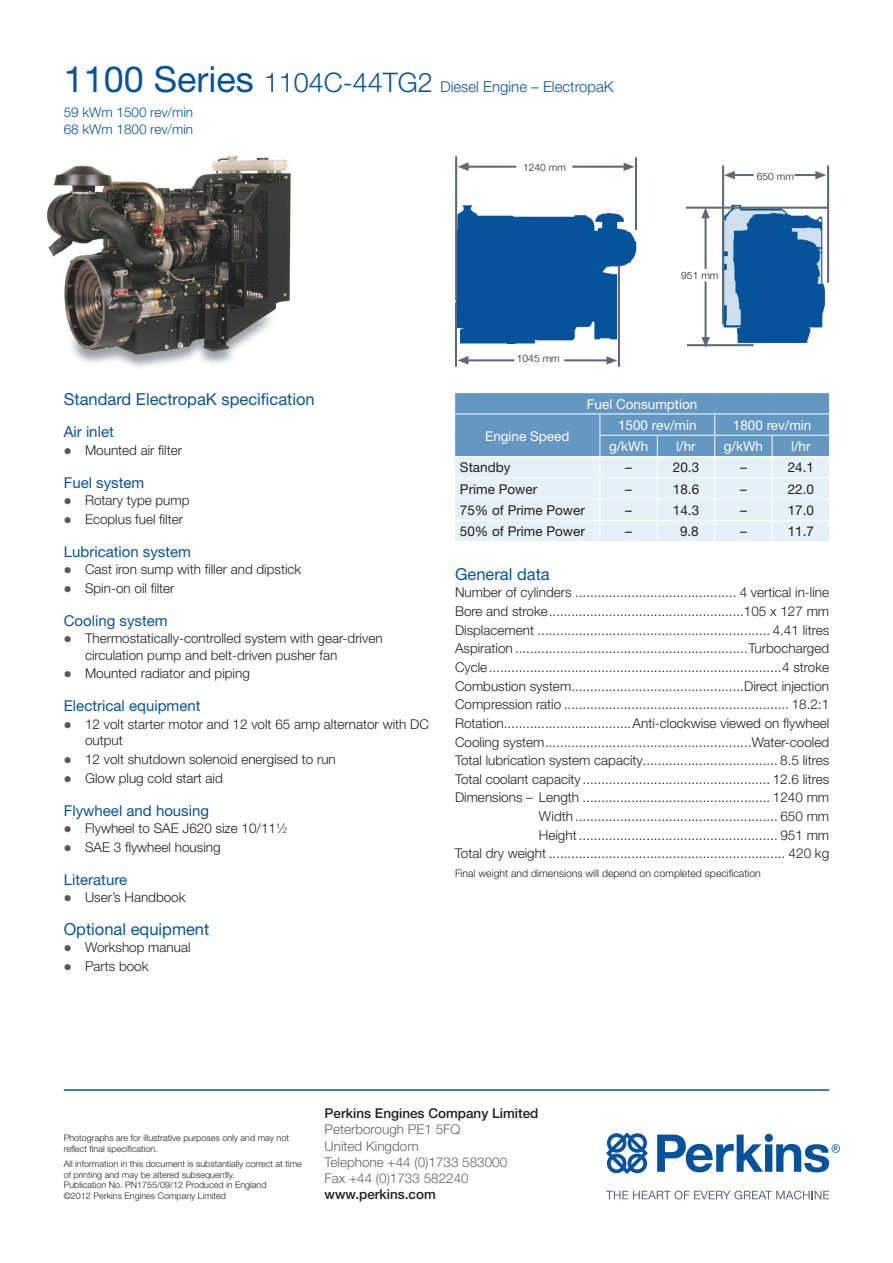
<style>
.page{position:relative;width:893px;height:1263px;background:#fff}
.page>*{position:absolute;margin:0;border:0;box-sizing:border-box;transform-origin:0 0}
.t1{font:16.5px "Helvetica Neue";color:#06539b}
.t2{font:15px "Helvetica Neue";color:#06539b}
.t3{font:300 15px "Helvetica Neue";color:#06539b}
.t4{font:300 13.5px/18.6px "Helvetica Neue";color:#231f20}
.t5{font:13.5px "Helvetica Neue";color:#231f20}
.t6{font:300 13.5px/16.2px "Helvetica Neue";color:#636366}
.t7{font:13.5px "Helvetica Neue";color:#fff}
.t8{font:500 13.5px "Helvetica Neue";color:#231f20}
.t9{font:300 13.5px/16.5px "Helvetica Neue";color:#06539b}
.t10{font:300 10.5px "Helvetica Neue";color:#231f20}
.t11{font:300 10.2px "Helvetica Neue";color:#231f20}
.t12{font:300 9px/10.8px "Helvetica Neue";color:#231f20}
.s1{font-weight:400;font-size:36px}
.s2{font-size:27px}
.s3{color:#57585a}
.s4{font-size:7.8px}
</style>
<div class="page">
<svg style="left:606px;top:1190px;width:223px;height:9px"></svg>
<svg style="left:606px;top:1132px;width:42px;height:42px"></svg>
<svg style="left:657px;top:1134px;width:183px;height:38px"></svg>
<img style="left:46px;top:155px;width:245px;height:212px">
<hr style="left:64px;top:1089px;width:765px;height:2px;background:#06539b">
<svg style="left:454px;top:393px;width:376px;height:148px;background:#b2cce2"></svg>
<img style="left:455px;top:195px;width:375px;height:152px">
<svg style="left:624px;top:163px;width:11px;height:8px"></svg>
<svg style="left:458px;top:162px;width:11px;height:9px"></svg>
<svg style="left:606px;top:356px;width:11px;height:9px"></svg>
<svg style="left:458px;top:356px;width:11px;height:9px"></svg>
<hr style="left:635px;top:157px;width:2px;height:73px;background:#5d6a71">
<hr style="left:455px;top:156px;width:2px;height:145px;background:#5d6a71">
<hr style="left:462px;top:166px;width:54px;height:2px;background:#5d6a71">
<hr style="left:572px;top:166px;width:58px;height:2px;background:#5d6a71">
<hr style="left:455px;top:303px;width:2px;height:64px;background:#5d6a71">
<hr style="left:618px;top:265px;width:2px;height:102px;background:#5d6a71">
<hr style="left:468px;top:359px;width:46px;height:2px;background:#5d6a71">
<hr style="left:564px;top:359px;width:45px;height:2px;background:#5d6a71">
<svg style="left:815px;top:171px;width:11px;height:8px"></svg>
<svg style="left:701px;top:209px;width:9px;height:9px"></svg>
<svg style="left:702px;top:337px;width:8px;height:11px"></svg>
<svg style="left:724px;top:171px;width:11px;height:8px"></svg>
<hr style="left:687px;top:344px;width:67px;height:2px;background:#5d6a71">
<hr style="left:686px;top:207px;width:141px;height:2px;background:#5d6a71">
<hr style="left:705px;top:214px;width:2px;height:55px;background:#5d6a71">
<hr style="left:705px;top:282px;width:2px;height:55px;background:#5d6a71">
<hr style="left:827px;top:165px;width:2px;height:118px;background:#5d6a71">
<hr style="left:722px;top:165px;width:2px;height:159px;background:#5d6a71">
<hr style="left:731px;top:174px;width:23px;height:2px;background:#5d6a71">
<hr style="left:794px;top:174px;width:25px;height:2px;background:#5d6a71">
<p class="t3" style="left:64px;top:78px;width:551px"><span class="s1">1100 Series</span> <span class="s2">1104C-44TG2</span> Diesel Engine – ElectropaK</p>
<p class="t9" style="left:64px;top:104px;width:131px">59 kWm 1500 rev/min<br>68 kWm 1800 rev/min</p>
<p class="t11" style="left:523px;top:161px;width:44px">1240 mm</p>
<p class="t11" style="left:517px;top:352px;width:44px">1045 mm</p>
<p class="t11" style="left:681px;top:269px;width:39px">951 mm</p>
<p class="t11" style="left:757px;top:170px;width:39px">650 mm</p>
<p class="t1" style="left:64px;top:390px;width:252px">Standard ElectropaK specification</p>
<p class="t2" style="left:64px;top:423px;width:51px">Air inlet</p>
<p class="t4" style="left:64px;top:440px;width:120px"><span class="s3">●</span> Mounted air filter</p>
<p class="t2" style="left:64px;top:473px;width:82px">Fuel system</p>
<p class="t4" style="left:64px;top:491px;width:127px"><span class="s3">●</span> Rotary type pump</p>
<p class="t4" style="left:64px;top:509px;width:121px"><span class="s3">●</span> Ecoplus fuel filter</p>
<p class="t2" style="left:64px;top:542px;width:129px">Lubrication system</p>
<p class="t4" style="left:64px;top:560px;width:239px"><span class="s3">●</span> Cast iron sump with filler and dipstick</p>
<p class="t4" style="left:64px;top:578px;width:112px"><span class="s3">●</span> Spin-on oil filter</p>
<p class="t2" style="left:64px;top:611px;width:105px">Cooling system</p>
<p class="t4" style="left:85px;top:630px;width:299px;line-height:16.5px;text-indent:-21px"><span class="s3">●</span> Thermostatically-controlled system with gear-driven circulation pump and belt-driven pusher fan</p>
<p class="t4" style="left:64px;top:664px;width:188px"><span class="s3">●</span> Mounted radiator and piping</p>
<p class="t2" style="left:64px;top:697px;width:138px">Electrical equipment</p>
<p class="t4" style="left:85px;top:715px;width:345px;line-height:16.5px;text-indent:-21px"><span class="s3">●</span> 12 volt starter motor and 12 volt 65 amp alternator with DC output</p>
<p class="t4" style="left:64px;top:749px;width:274px"><span class="s3">●</span> 12 volt shutdown solenoid energised to run</p>
<p class="t4" style="left:64px;top:768px;width:161px"><span class="s3">●</span> Glow plug cold start aid</p>
<p class="t2" style="left:64px;top:801px;width:147px">Flywheel and housing</p>
<p class="t4" style="left:64px;top:819px;width:225px"><span class="s3">●</span> Flywheel to SAE J620 size 10/11<sup>1</sup>⁄<span class="s4">2</span></p>
<p class="t4" style="left:64px;top:837px;width:158px"><span class="s3">●</span> SAE 3 flywheel housing</p>
<p class="t2" style="left:64px;top:870px;width:65px">Literature</p>
<p class="t4" style="left:64px;top:888px;width:123px"><span class="s3">●</span> User’s Handbook</p>
<p class="t1" style="left:64px;top:919px;width:147px">Optional equipment</p>
<p class="t4" style="left:64px;top:938px;width:128px"><span class="s3">●</span> Workshop manual</p>
<p class="t4" style="left:64px;top:956px;width:86px"><span class="s3">●</span> Parts book</p>
<p class="t7" style="left:485px;top:428px;width:86px">Engine Speed</p>
<p class="t7" style="left:587px;top:396px;width:112px">Fuel Consumption</p>
<p class="t7" style="left:618px;top:417px;width:80px">1500 rev/min</p>
<p class="t7" style="left:733px;top:417px;width:80px">1800 rev/min</p>
<p class="t7" style="left:609px;top:438px;width:41px">g/kWh</p>
<p class="t7" style="left:676px;top:438px;width:21px">l/hr</p>
<p class="t7" style="left:724px;top:438px;width:41px">g/kWh</p>
<p class="t7" style="left:791px;top:438px;width:21px">l/hr</p>
<p class="t5" style="left:460px;top:460px;width:52px">Standby</p>
<p class="t5" style="left:625px;top:460px;width:8px">–</p>
<p class="t5" style="left:673px;top:460px;width:28px">20.3</p>
<p class="t5" style="left:740px;top:460px;width:8px">–</p>
<p class="t5" style="left:788px;top:460px;width:28px">24.1</p>
<p class="t5" style="left:460px;top:481px;width:79px">Prime Power</p>
<p class="t5" style="left:625px;top:481px;width:8px">–</p>
<p class="t5" style="left:673px;top:481px;width:28px">18.6</p>
<p class="t5" style="left:740px;top:481px;width:8px">–</p>
<p class="t5" style="left:788px;top:481px;width:28px">22.0</p>
<p class="t5" style="left:460px;top:502px;width:126px">75% of Prime Power</p>
<p class="t5" style="left:625px;top:502px;width:8px">–</p>
<p class="t5" style="left:673px;top:502px;width:28px">14.3</p>
<p class="t5" style="left:740px;top:502px;width:8px">–</p>
<p class="t5" style="left:788px;top:502px;width:28px">17.0</p>
<p class="t5" style="left:460px;top:523px;width:126px">50% of Prime Power</p>
<p class="t5" style="left:625px;top:523px;width:8px">–</p>
<p class="t5" style="left:680px;top:523px;width:20px">9.8</p>
<p class="t5" style="left:740px;top:523px;width:8px">–</p>
<p class="t5" style="left:788px;top:523px;width:28px">11.7</p>
<p class="t1" style="left:455px;top:564px;width:96px">General data</p>
<p class="t4" style="left:455px;top:583px;width:376px;text-align:right">Number of cylinders ........................................... 4 vertical in-line Bore and stroke....................................................105 x 127 mm Displacement .............................................................. 4.41 litres Aspiration ..............................................................Turbocharged Cycle..............................................................................4 stroke Combustion system..............................................Direct injection Compression ratio ............................................................ 18.2:1<br>Rotation..................................Anti-clockwise viewed on flywheel Cooling system.......................................................Water-cooled Total lubrication system capacity.................................... 8.5 litres Total coolant capacity .................................................. 12.6 litres Dimensions – Length .................................................. 1240 mm Width ...................................................... 650 mm<br>Height ..................................................... 951 mm<br>Total dry weight ............................................................... 420 kg</p>
<p class="t10" style="left:455px;top:867px;width:307px">Final weight and dimensions will depend on completed specification</p>
<p class="t12" style="left:64px;top:1132px;width:227px">Photographs are for illustrative purposes only and may not reflect final specification.</p>
<p class="t12" style="left:64px;top:1158px;width:240px">All information in this document is substantially correct at time of printing and may be altered subsequently.<br>Publication No. PN1755/09/12 Produced in England<br>©2012 Perkins Engines Company Limited</p>
<p class="t8" style="left:325px;top:1105px;width:215px">Perkins Engines Company Limited</p>
<p class="t6" style="left:325px;top:1121px;width:184px">Peterborough PE1 5FQ<br>United Kingdom<br>Telephone +44 (0)1733 583000<br>Fax +44 (0)1733 582240</p>
<p class="t8" style="left:325px;top:1186px;width:113px">www.perkins.com</p>
</div>
